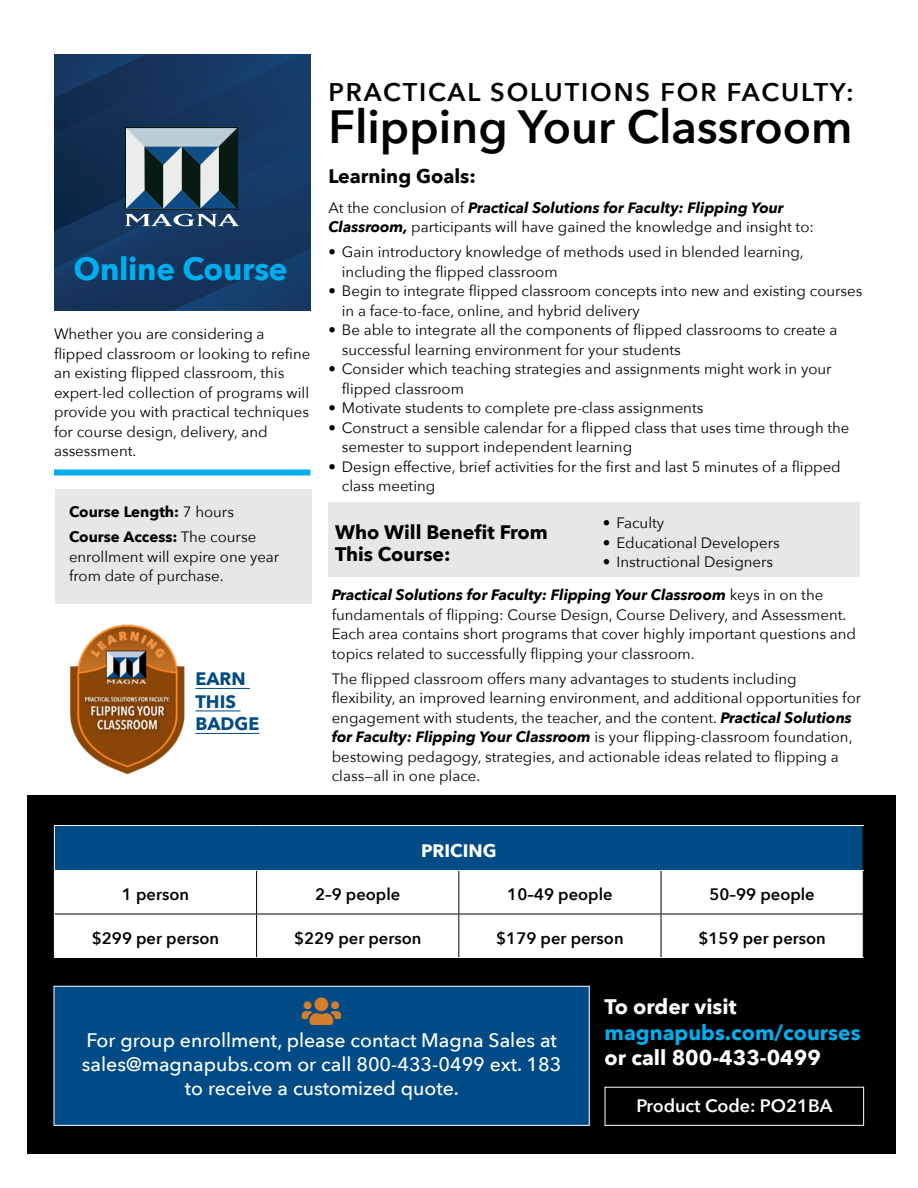
<style>
.page{position:relative;width:918px;height:1188px;background:#fff}
.page>*{position:absolute;margin:0;border:0;box-sizing:border-box;transform-origin:0 0}
.t1{font:600 46.5px "Avenir Next";color:#000}
.t2{font:700 31.5px "Avenir Next";letter-spacing:-.01em;color:#00aeef}
.t3{font:600 25.5px "Avenir Next";letter-spacing:.075em;color:#000}
.t4{font:700 21px "Avenir Next";color:#fff}
.t5{font:700 21px "Avenir Next";color:#00aeef}
.t6{font:500 19.5px/24px "Avenir Next";color:#fff;text-align:center}
.t7{font:700 19.5px/22.5px "Avenir Next";color:#000}
.t8{font:600 18px "Avenir Next";color:#fff}
.t9{font:700 18px/22.5px "Avenir Next";color:#004b85}
.t10{font:700 18px "Avenir Next";color:#fff}
.t11{font:600 16.5px "Avenir Next";color:#000}
.t12{font:15px/19.5px "Avenir Next";color:#000}
.t13{font:700 15px/24.9px "Avenir Next";color:#000}
.s1{font-weight:400}
.s2{font-weight:700;font-style:italic}
</style>
<div class="page">
<div style="left:27px;top:795px;width:868px;height:358px;background:#000"></div>
<div style="left:605px;top:1087px;width:259px;height:39px;border:1px solid #fff"></div>
<div style="left:54px;top:986px;width:535px;height:139px;background:#004b85"></div>
<div style="left:54px;top:986px;width:536px;height:140px;border:1px solid #fff"></div>
<div style="left:54px;top:470px;width:256px;height:6px;background:#00aeef"></div>
<div style="left:56px;top:489px;width:256px;height:114px;background:#e6e7e8"></div>
<div style="left:328px;top:502px;width:532px;height:76px;background:#e6e7e8"></div>
<img style="left:54px;top:54px;width:256px;height:256px">
<svg style="left:125px;top:127px;width:115px;height:100px;background:#677d8b"></svg>
<img style="left:70px;top:625px;width:132px;height:148px">
<hr style="left:195px;top:688px;width:55px;height:1px;background:#004b85">
<hr style="left:195px;top:710px;width:46px;height:1px;background:#004b85">
<hr style="left:195px;top:733px;width:64px;height:1px;background:#004b85">
<div style="left:54px;top:825px;width:809px;height:45px;background:#004b85"></div>
<div style="left:55px;top:871px;width:808px;height:86px;background:#fff"></div>
<hr style="left:862px;top:826px;width:2px;height:44px;background:#000">
<hr style="left:54px;top:825px;width:203px;height:1px;background:#fff">
<hr style="left:54px;top:826px;width:1px;height:44px;background:#fff">
<hr style="left:257px;top:825px;width:202px;height:1px;background:#fff">
<hr style="left:459px;top:825px;width:202px;height:1px;background:#fff">
<hr style="left:661px;top:825px;width:203px;height:1px;background:#fff">
<hr style="left:54px;top:870px;width:203px;height:1px;background:#fff">
<hr style="left:257px;top:870px;width:202px;height:1px;background:#fff">
<hr style="left:459px;top:870px;width:202px;height:1px;background:#fff">
<hr style="left:661px;top:870px;width:203px;height:1px;background:#fff">
<hr style="left:256px;top:871px;width:1px;height:43px;background:#000">
<hr style="left:458px;top:871px;width:1px;height:43px;background:#000">
<hr style="left:661px;top:871px;width:1px;height:43px;background:#000">
<hr style="left:55px;top:914px;width:202px;height:1px;background:#000">
<hr style="left:257px;top:914px;width:202px;height:1px;background:#000">
<hr style="left:256px;top:914px;width:1px;height:43px;background:#000">
<hr style="left:459px;top:914px;width:202px;height:1px;background:#000">
<hr style="left:458px;top:914px;width:1px;height:43px;background:#000">
<hr style="left:661px;top:914px;width:203px;height:1px;background:#000">
<hr style="left:661px;top:914px;width:1px;height:43px;background:#000">
<hr style="left:54px;top:871px;width:1px;height:43px;background:#fff">
<hr style="left:54px;top:914px;width:1px;height:43px;background:#fff">
<hr style="left:54px;top:957px;width:203px;height:1px;background:#fff">
<hr style="left:257px;top:957px;width:202px;height:1px;background:#fff">
<hr style="left:459px;top:957px;width:202px;height:1px;background:#fff">
<hr style="left:661px;top:957px;width:203px;height:1px;background:#fff">
<h3 class="t3" style="left:328px;top:70px;width:527px">PRACTICAL SOLUTIONS FOR FACULTY:</h3>
<h1 class="t1" style="left:328px;top:87px;width:526px">Flipping Your Classroom</h1>
<h2 class="t2" style="left:74px;top:241px;width:216px">Online Course</h2>
<p class="t12" style="left:54px;top:323px;width:258px">Whether you are considering a flipped classroom or looking to refine an existing flipped classroom, this expert-led collection of programs will provide you with practical techniques for course design, delivery, and assessment.</p>
<p class="t13" style="left:69px;top:499px;width:189px">Course Length: <span class="s1">7 hours<br></span>Course Access: <span class="s1">The course</span></p>
<p class="t12" style="left:69px;top:546px;width:212px">enrollment will expire one year from date of purchase.</p>
<p class="t9" style="left:195px;top:668px;width:65px">EARN<br>THIS<br>BADGE</p>
<h3 class="t7" style="left:328px;top:165px;width:149px">Learning Goals:</h3>
<p class="t12" style="left:328px;top:197px;width:487px">At the conclusion of <span class="s2">Practical Solutions for Faculty: Flipping Your<br>Classroom,</span> participants will have gained the knowledge and insight to:</p>
<p class="t12" style="left:342px;top:241px;width:463px;text-indent:-14px">• Gain introductory knowledge of methods used in blended learning, including the flipped classroom</p>
<p class="t12" style="left:342px;top:280px;width:522px;text-indent:-14px">• Begin to integrate flipped classroom concepts into new and existing courses in a face-to-face, online, and hybrid delivery</p>
<p class="t12" style="left:342px;top:319px;width:497px;text-indent:-14px">• Be able to integrate all the components of flipped classrooms to create a successful learning environment for your students</p>
<p class="t12" style="left:342px;top:358px;width:491px;text-indent:-14px">• Consider which teaching strategies and assignments might work in your flipped classroom</p>
<p class="t12" style="left:328px;top:397px;width:377px">• Motivate students to complete pre-class assignments</p>
<p class="t12" style="left:342px;top:417px;width:509px;text-indent:-14px">• Construct a sensible calendar for a flipped class that uses time through the semester to support independent learning</p>
<p class="t12" style="left:342px;top:456px;width:500px;text-indent:-14px">• Design effective, brief activities for the first and last 5 minutes of a flipped class meeting</p>
<h3 class="t7" style="left:335px;top:520px;width:214px">Who Will Benefit From<br>This Course:</h3>
<p class="t12" style="left:603px;top:512px;width:63px">• Faculty</p>
<p class="t12" style="left:603px;top:532px;width:178px">• Educational Developers</p>
<p class="t12" style="left:603px;top:551px;width:172px">• Instructional Designers</p>
<p class="t12" style="left:332px;top:585px;width:526px"><span class="s2">Practical Solutions for Faculty: Flipping Your Classroom</span> keys in on the fundamentals of flipping: Course Design, Course Delivery, and Assessment.<br>Each area contains short programs that cover highly important questions and topics related to successfully flipping your classroom.</p>
<p class="t12" style="left:332px;top:668px;width:531px">The flipped classroom offers many advantages to students including flexibility, an improved learning environment, and additional opportunities for engagement with students, the teacher, and the content. <span class="s2">Practical Solutions for Faculty: Flipping Your Classroom</span> is your flipping-classroom foundation, bestowing pedagogy, strategies, and actionable ideas related to flipping a class—all in one place.</p>
<p class="t10" style="left:421px;top:835px;width:77px">PRICING</p>
<p class="t11" style="left:122px;top:881px;width:69px">1 person</p>
<p class="t11" style="left:315px;top:881px;width:87px">2–9 people</p>
<p class="t11" style="left:507px;top:881px;width:107px">10–49 people</p>
<p class="t11" style="left:709px;top:881px;width:107px">50–99 people</p>
<p class="t11" style="left:92px;top:924px;width:129px">$299 per person</p>
<p class="t11" style="left:294px;top:924px;width:129px">$229 per person</p>
<p class="t11" style="left:496px;top:924px;width:129px">$179 per person</p>
<p class="t11" style="left:698px;top:924px;width:129px">$159 per person</p>
<h3 class="t6" style="left:82px;top:1028px;width:481px">For group enrollment, please contact Magna Sales at sales@magnapubs.com or call 800-433-0499 ext. 183 to receive a customized quote.</h3>
<h3 class="t4" style="left:605px;top:989px;width:133px">To order visit</h3>
<h3 class="t5" style="left:605px;top:1014px;width:258px">magnapubs.com/courses</h3>
<h3 class="t4" style="left:605px;top:1040px;width:218px">or call 800-433-0499</h3>
<p class="t8" style="left:636px;top:1091px;width:198px">Product Code: PO21BA</p>
</div>
